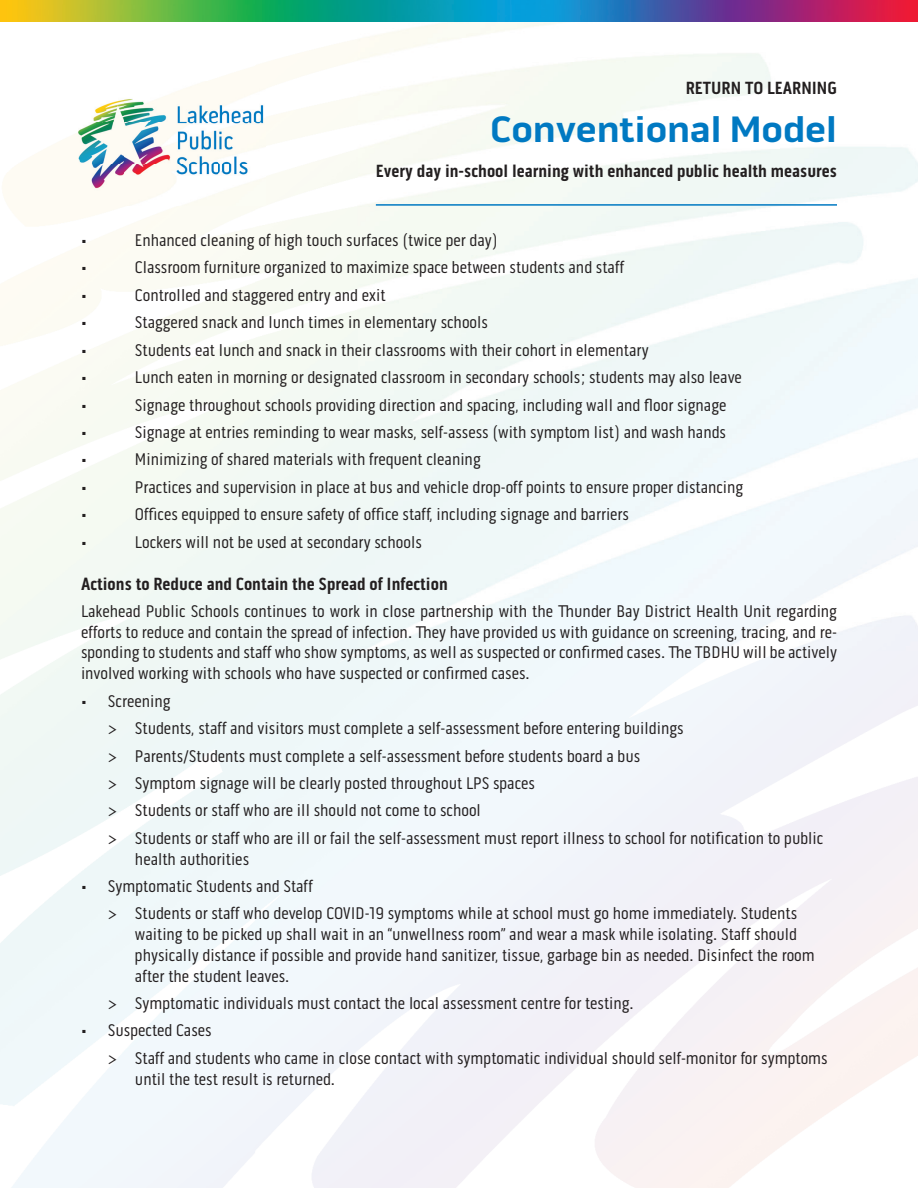
<style>
.page{position:relative;width:918px;height:1188px;background:#fff}
.page>*{position:absolute;margin:0;border:0;box-sizing:border-box;transform-origin:0 0}
.t1{font:700 37.5px "Pill Gothic 600 mg";color:#0079c2}
.t2{font:700 18px "Pill Gothic 300 mg";color:#231f20}
.t3{font:17.25px/27.5px "Pill Gothic 300 mg";color:#231f20}
</style>
<div class="page">
<img style="left:0;top:0;width:918px;height:22px">
<img style="left:78px;top:81px;width:187px;height:125px">
<hr style="left:376px;top:204px;width:461px;height:2px;background:#0079c2">
<svg style="left:559px;top:605px;width:14px;height:12px"></svg>
<svg style="left:416px;top:627px;width:15px;height:11px"></svg>
<svg style="left:669px;top:647px;width:14px;height:11px"></svg>
<p class="t2" style="left:686px;top:78px;width:153px">RETURN TO LEARNING</p>
<h1 class="t1" style="left:490px;top:107px;width:348px">Conventional Model</h1>
<p class="t2" style="left:376px;top:160px;width:463px">Every day in-school learning with enhanced public health measures</p>
<p class="t3" style="left:81px;top:226px;width:7px">•</p>
<p class="t3" style="left:135px;top:226px;width:364px">Enhanced cleaning of high touch surfaces (twice per day)</p>
<p class="t3" style="left:81px;top:254px;width:7px">•</p>
<p class="t3" style="left:135px;top:254px;width:491px">Classroom furniture organized to maximize space between students and staff</p>
<p class="t3" style="left:81px;top:281px;width:7px">•</p>
<p class="t3" style="left:135px;top:281px;width:252px">Controlled and staggered entry and exit</p>
<p class="t3" style="left:81px;top:309px;width:7px">•</p>
<p class="t3" style="left:135px;top:309px;width:355px">Staggered snack and lunch times in elementary schools</p>
<p class="t3" style="left:81px;top:336px;width:7px">•</p>
<p class="t3" style="left:135px;top:336px;width:515px">Students eat lunch and snack in their classrooms with their cohort in elementary</p>
<p class="t3" style="left:81px;top:364px;width:7px">•</p>
<p class="t3" style="left:135px;top:364px;width:608px">Lunch eaten in morning or designated classroom in secondary schools; students may also leave</p>
<p class="t3" style="left:81px;top:391px;width:7px">•</p>
<p class="t3" style="left:135px;top:391px;width:593px">Signage throughout schools providing direction and spacing, including wall and floor signage</p>
<p class="t3" style="left:81px;top:419px;width:7px">•</p>
<p class="t3" style="left:135px;top:419px;width:593px">Signage at entries reminding to wear masks, self-assess (with symptom list) and wash hands</p>
<p class="t3" style="left:81px;top:446px;width:7px">•</p>
<p class="t3" style="left:135px;top:446px;width:347px">Minimizing of shared materials with frequent cleaning</p>
<p class="t3" style="left:81px;top:473px;width:7px">•</p>
<p class="t3" style="left:135px;top:473px;width:610px">Practices and supervision in place at bus and vehicle drop-off points to ensure proper distancing</p>
<p class="t3" style="left:81px;top:501px;width:7px">•</p>
<p class="t3" style="left:135px;top:501px;width:496px">Offices equipped to ensure safety of office staff, including signage and barriers</p>
<p class="t3" style="left:81px;top:528px;width:7px">•</p>
<p class="t3" style="left:135px;top:528px;width:288px">Lockers will not be used at secondary schools</p>
<p class="t2" style="left:81px;top:573px;width:368px">Actions to Reduce and Contain the Spread of Infection</p>
<p class="t3" style="left:81px;top:601px;width:758px;line-height:20.7px;text-align:justify">Lakehead Public Schools continues to work in close partnership with the under Bay District Health Unit regarding efforts to reduce and contain the spread of infection. ey have provided us with guidance on screening, tracing, and re&shy;sponding to students and staff who show symptoms, as well as suspected or confirmed cases. e TBDHU will be actively involved working with schools who have suspected or confirmed cases.</p>
<p class="t3" style="left:108px;top:687px;width:717px;text-indent:-27px">• Screening<br>&gt; Students, staff and visitors must complete a self-assessment before entering buildings<br>&gt; Parents/Students must complete a self-assessment before students board a bus<br>&gt; Symptom signage will be clearly posted throughout LPS spaces<br>&gt; Students or staff who are ill should not come to school<br>&gt; Students or staff who are ill or fail the self-assessment must report illness to school for notification to public</p>
<p class="t3" style="left:135px;top:845px;width:116px">health authorities</p>
<p class="t3" style="left:108px;top:873px;width:691px;text-indent:-27px">• Symptomatic Students and Staff<br>&gt; Students or staff who develop COVID-19 symptoms while at school must go home immediately. Students</p>
<p class="t3" style="left:135px;top:924px;width:681px;line-height:20.7px">waiting to be picked up shall wait in an “unwellness room” and wear a mask while isolating. Staff should physically distance if possible and provide hand sanitizer, tissue, garbage bin as needed. Disinfect the room after the student leaves.</p>
<p class="t3" style="left:108px;top:990px;width:527px">&gt; Symptomatic individuals must contact the local assessment centre for testing.</p>
<p class="t3" style="left:108px;top:1017px;width:721px;text-indent:-27px">• Suspected Cases<br>&gt; Staff and students who came in close contact with symptomatic individual should self-monitor for symptoms</p>
<p class="t3" style="left:135px;top:1065px;width:202px">until the test result is returned.</p>
</div>
